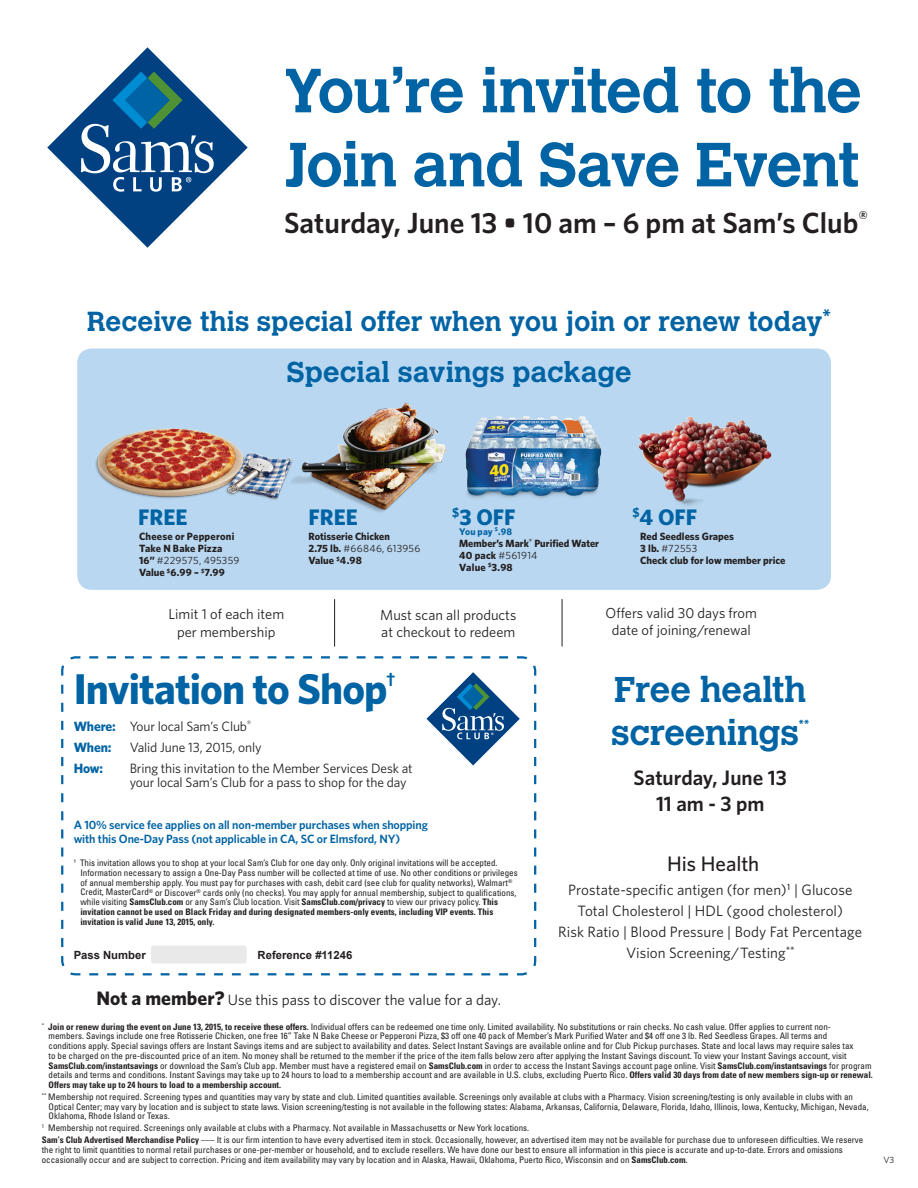
<style>
.page{position:relative;width:918px;height:1188px;background:#fff}
.page>*{position:absolute;margin:0;border:0;box-sizing:border-box;transform-origin:0 0}
.t1{font:700 61.65px/74.1px "Calvert";letter-spacing:-.02em;color:#0063a4}
.t2{font:700 43.05px "Whitney";letter-spacing:-.02em;color:#0063a4}
.t3{font:700 35.55px/42.6px "Calvert";letter-spacing:-.005em;color:#0063a4}
.t4{font:600 29.25px "Whitney";color:#231f20}
.t5{font:700 28.5px "Calvert";color:#0063a4}
.t6{font:700 27.3px "Calvert";color:#0063a4}
.t7{font:700 22.5px "Whitney";color:#0063a4}
.t8{font:600 21px/26.1px "Whitney";color:#231f20;text-align:center}
.t9{font:500 21px "Whitney";letter-spacing:-.005em;color:#231f20}
.t10{font:700 condensed 18.15px "Univers";color:#0063a4}
.t11{font:15px/21px "Whitney";color:#231f20;text-align:center}
.t12{font:14.4px/17.4px "Whitney";color:#231f20;text-align:center}
.t13{font:13.5px/21px "Whitney";letter-spacing:-.01em;color:#231f20}
.t14{font:700 13.5px "Whitney";color:#0063a4}
.t15{font:600 12px/14.4px "Whitney";letter-spacing:-.01em;color:#0063a4}
.t16{font:700 condensed 11.4px "Univers";color:#0063a4}
.t17{font:700 11.25px "Arial";color:#231f20}
.t18{font:700 10.5px/12px "Whitney";color:#231f20}
.t19{font:700 10.5px/12.3px "Whitney";letter-spacing:.02em;color:#231f20}
.t20{font:700 9.6px "Whitney";letter-spacing:.015em;color:#0063a4}
.t21{font:condensed 9px/9.8px "Univers";color:#231f20}
.t22{font:9px "Whitney";color:#231f20}
.s1{font-weight:400}
.s2{font-weight:700;color:#0063a4}
.s3{font-weight:700}
.s4{font-weight:700;font-size:19.5px}
</style>
<div class="page">
<svg style="left:47px;top:47px;width:201px;height:201px"></svg>
<div style="left:77px;top:349px;width:754px;height:241px;background:#b9d7f0;border-radius:14px"></div>
<img style="left:294px;top:402px;width:152px;height:111px">
<hr style="left:334px;top:599px;width:1px;height:48px;background:#231f20">
<hr style="left:562px;top:599px;width:1px;height:48px;background:#231f20">
<svg style="left:61px;top:656px;width:476px;height:320px"></svg>
<svg style="left:425px;top:671px;width:96px;height:96px"></svg>
<div style="left:151px;top:946px;width:96px;height:18px;background:#e9e9e9;border-radius:3px"></div>
<img style="left:638px;top:416px;width:134px;height:90px">
<img style="left:465px;top:416px;width:137px;height:82px">
<img style="left:95px;top:428px;width:199px;height:72px">
<h1 class="t1" style="left:284px;top:53px;width:580px">You’re invited to the<br>Join and Save Event</h1>
<h3 class="t4" style="left:284px;top:205px;width:586px">Saturday, June 13 • 10 am – 6 pm at Sam’s Club<sup>®</sup></h3>
<h3 class="t6" style="left:87px;top:304px;width:746px">Receive this special offer when you join or renew today<sup>*</sup></h3>
<h3 class="t5" style="left:287px;top:354px;width:346px">Special savings package</h3>
<h3 class="t7" style="left:138px;top:503px;width:51px">FREE</h3>
<p class="t19" style="left:139px;top:530px;width:102px">Cheese or Pepperoni<br>Take N Bake Pizza<br>16” <span class="s1">#229575, 495359<br></span>Value <sup>$</sup>6.99 – <sup>$</sup>7.99</p>
<h3 class="t7" style="left:309px;top:503px;width:51px">FREE</h3>
<p class="t18" style="left:309px;top:530px;width:113px">Rotisserie Chicken<br>2.75 lb. <span class="s1">#66846, 613956<br></span>Value <sup>$</sup>4.98</p>
<h3 class="t7" style="left:452px;top:503px;width:65px"><sup>$</sup>3 OFF</h3>
<p class="t20" style="left:459px;top:525px;width:55px">You pay <sup>$</sup>.98</p>
<p class="t18" style="left:459px;top:537px;width:142px">Member’s Mark<sup>®</sup> Purified Water<br>40 pack <span class="s1">#561914<br></span>Value <sup>$</sup>3.98</p>
<p class="t18" style="left:640px;top:530px;width:147px">Red Seedless Grapes<br>3 lb. <span class="s1">#72553<br></span>Check club for low member price</p>
<h3 class="t7" style="left:632px;top:503px;width:66px"><sup>$</sup>4 OFF</h3>
<h3 class="t12" style="left:168px;top:606px;width:117px">Limit 1 of each item per membership</h3>
<h3 class="t12" style="left:380px;top:606px;width:138px;text-align:left">Must scan all products at checkout to redeem</h3>
<h3 class="t12" style="left:606px;top:604px;width:153px">Offers valid 30 days from date of joining/renewal</h3>
<h2 class="t2" style="left:74px;top:663px;width:315px">Invitation to Shop</h2>
<h3 class="t10" style="left:387px;top:668px;width:10px">†</h3>
<h3 class="t13" style="left:74px;top:715px;width:179px"><span class="s2">Where:</span> Your local Sam’s Club<sup>®<br></sup><span class="s2">When:</span></h3>
<h3 class="t13" style="left:130px;top:736px;width:133px">Valid June 13, 2015, only</h3>
<h3 class="t14" style="left:74px;top:760px;width:31px">How:</h3>
<h3 class="t13" style="left:130px;top:760px;width:285px;line-height:14.5px">Bring this invitation to the Member Services Desk at your local Sam’s Club for a pass to shop for the day</h3>
<h3 class="t15" style="left:74px;top:817px;width:356px">A 10% service fee applies on all non-member purchases when shopping with this One-Day Pass (not applicable in CA, SC or Elmsford, NY)</h3>
<p class="t21" style="left:80px;top:858px;width:439px;text-indent:-7px"><sup>†</sup> This invitation allows you to shop at your local Sam’s Club for one day only. Only original invitations will be accepted.<br>Information necessary to assign a One-Day Pass number will be collected at time of use. No other conditions or privileges of annual membership apply. You must pay for purchases with cash, debit card (see club for quality networks), Walmart<sup>® </sup>Credit, MasterCard<sup>®</sup> or Discover<sup>®</sup> cards only (no checks). You may apply for annual membership, subject to qualifications, while visiting <span class="s3">SamsClub.com</span> or any Sam’s Club location. Visit <span class="s3">SamsClub.com/privacy</span> to view our privacy policy. <span class="s3">This invitation cannot be used on Black Friday and during designated members-only events, including VIP events. This invitation is valid June 13, 2015, only.</span></p>
<p class="t17" style="left:74px;top:947px;width:74px">Pass Number</p>
<p class="t17" style="left:258px;top:947px;width:96px">Reference #11246</p>
<h3 class="t11" style="left:96px;top:990px;width:406px"><span class="s4">Not a member?</span> Use this pass to discover the value for a day.</h3>
<h3 class="t3" style="left:611px;top:668px;width:197px">Free health screenings</h3>
<p class="t16" style="left:799px;top:717px;width:12px">**</p>
<h3 class="t8" style="left:634px;top:764px;width:155px">Saturday, June 13<br>11 am - 3 pm</h3>
<h3 class="t9" style="left:667px;top:851px;width:94px">His Health</h3>
<h3 class="t11" style="left:558px;top:879px;width:305px">Prostate-specific antigen (for men)<sup>1</sup> | Glucose Total Cholesterol | HDL (good cholesterol)<br>Risk Ratio | Blood Pressure | Body Fat Percentage Vision Screening/Testing<sup>**</sup></h3>
<p class="t21" style="left:49px;top:1021px;width:826px;text-indent:-7px"><sup>*</sup> <span class="s3">Join or renew during the event on June 13, 2015, to receive these offers.</span> Individual offers can be redeemed one time only. Limited availability. No substitutions or rain checks. No cash value. Offer applies to current non-<br>members. Savings include one free Rotisserie Chicken, one free 16” Take N Bake Cheese or Pepperoni Pizza, $3 off one 40 pack of Member’s Mark Purified Water and $4 off one 3 lb. Red Seedless Grapes. All terms and<br>conditions apply. Special savings offers are Instant Savings items and are subject to availability and dates. Select Instant Savings are available online and for Club Pickup purchases. State and local laws may require sales tax<br>to be charged on the pre-discounted price of an item. No money shall be returned to the member if the price of the item falls below zero after applying the Instant Savings discount. To view your Instant Savings account, visit <span class="s3">SamsClub.com/instantsavings</span> or download the Sam’s Club app. Member must have a registered email on <span class="s3">SamsClub.com</span> in order to access the Instant Savings account page online. Visit <span class="s3">SamsClub.com/instantsavings</span> for program details and terms and conditions. Instant Savings may take up to 24 hours to load to a membership account and are available in U.S. clubs, excluding Puerto Rico. <span class="s3">Offers valid 30 days from date of new members sign-up or renewal.<br>Offers may take up to 24 hours to load to a membership account.</span></p>
<p class="t21" style="left:49px;top:1092px;width:822px;text-indent:-7px"><sup>**</sup> Membership not required. Screening types and quantities may vary by state and club. Limited quantities available. Screenings only available at clubs with a Pharmacy. Vision screening/testing is only available in clubs with an<br>Optical Center; may vary by location and is subject to state laws. Vision screening/testing is not available in the following states: Alabama, Arkansas, California, Delaware, Florida, Idaho, Illinois, Iowa, Kentucky, Michigan, Nevada,<br>Oklahoma, Rhode Island or Texas.</p>
<p class="t21" style="left:42px;top:1122px;width:823px;line-height:11.9px"><sup>1</sup> Membership not required. Screenings only available at clubs with a Pharmacy. Not available in Massachusetts or New York locations.<br><span class="s3">Sam’s Club Advertised Merchandise Policy</span> —– It is our firm intention to have every advertised item in stock. Occasionally, however, an advertised item may not be available for purchase due to unforeseen difficulties. We reserve</p>
<p class="t21" style="left:42px;top:1145px;width:803px">the right to limit quantities to normal retail purchases or one-per-member or household, and to exclude resellers. We have done our best to ensure all information in this piece is accurate and up-to-date. Errors and omissions occasionally occur and are subject to correction. Pricing and item availability may vary by location and in Alaska, Hawaii, Oklahoma, Puerto Rico, Wisconsin and on <span class="s3">SamsClub.com.</span></p>
<p class="t22" style="left:884px;top:1154px;width:12px">V3</p>
</div>
